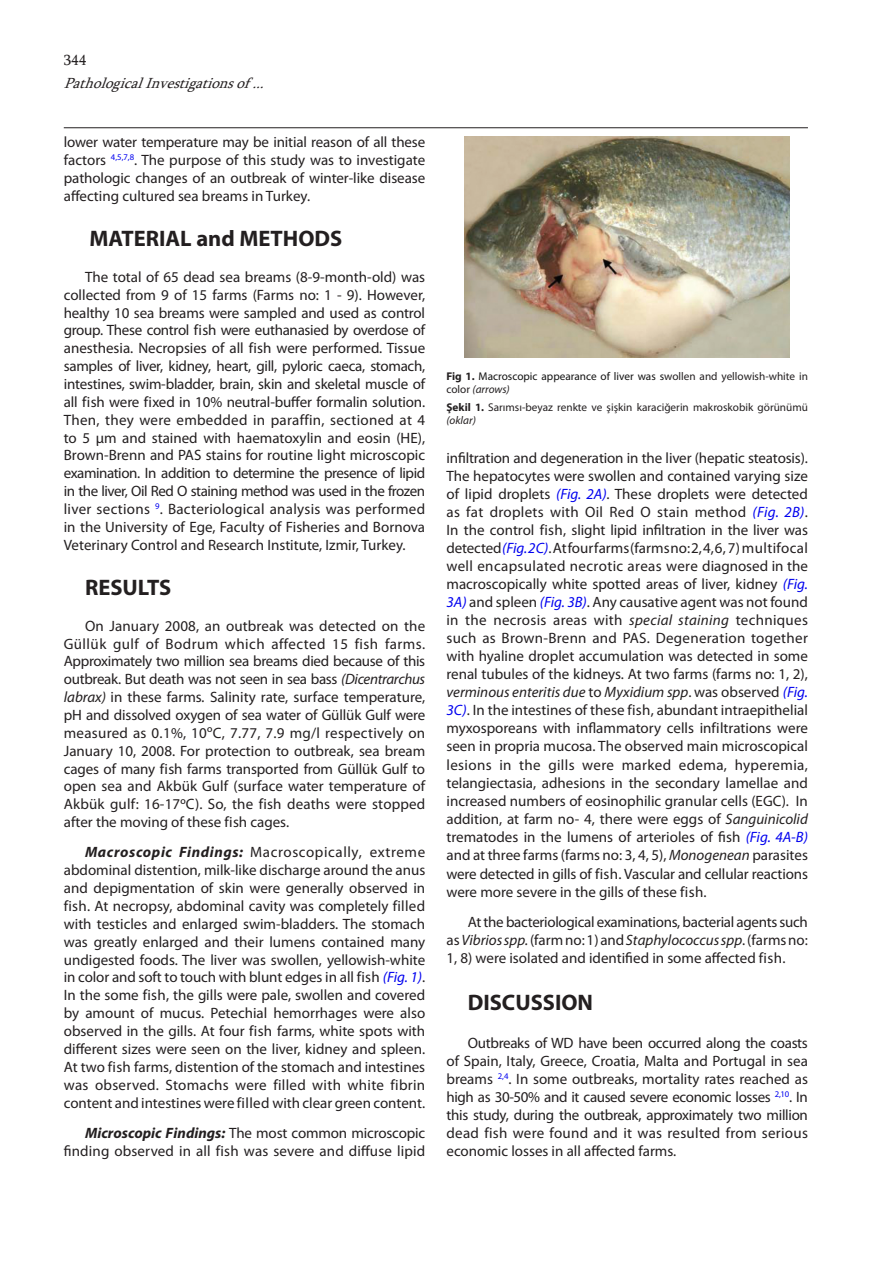
<style>
.page{position:relative;width:893px;height:1263px;background:#fff}
.page>*{position:absolute;margin:0;border:0;box-sizing:border-box;transform-origin:0 0}
.ANA_BASLIK{font:700 22.5px "Myriad Pro";color:#231f20}
.METIN{font:15px/17.9px "Myriad Pro";color:#231f20;text-align:justify}
.UST_BILGI_SOL{font:italic 15px "Sylfaen";color:#231f20}
.sol_numara{font:15px "Sylfaen";color:#231f20}
.METIN-2{font:11.25px/13.5px "Myriad Pro";color:#131313}
.METIN-3{font:11.25px/13.5px "Myriad Pro";color:#231f20}
.s1{font-style:italic}
.s2{font-weight:700;font-style:italic}
.s3{font-style:italic;color:#0000ef}
.s4{font-weight:700;color:#231f20}
.s5{color:#231f20}
.s6{font-style:italic;color:#231f20}
.s7{font-weight:700}
</style>
<div class="page">
<hr style="left:64px;top:127px;width:744px;height:1px;background:#231f20">
<img style="left:464px;top:136px;width:326px;height:222px">
<p class="sol_numara" style="left:64px;top:50px;width:24px">344</p>
<p class="UST_BILGI_SOL" style="left:64px;top:73px;width:208px">PathologicalInvestigationsof...</p>
<p class="METIN" style="left:64px;top:133px;width:363px">lower water temperature may be initial reason of all these factors <sup>4,5,7,8</sup>. The purpose of this study was to investigate pathologic changes of an outbreak of winter-like disease affecting cultured sea breams in Turkey.</p>
<p class="ANA_BASLIK" style="left:90px;top:224px;width:254px">MATERIAL and METHODS</p>
<p class="METIN" style="left:64px;top:268px;width:363px;text-indent:21px">The total of 65 dead sea breams (8-9-month-old) was collected from 9 of 15 farms (Farms no: 1 - 9). However, healthy 10 sea breams were sampled and used as control group. These control fish were euthanasied by overdose of anesthesia. Necropsies of all fish were performed. Tissue samples of liver, kidney, heart, gill, pyloric caeca, stomach, intestines, swim-bladder, brain, skin and skeletal muscle of all fish were fixed in 10% neutral-buffer formalin solution.<br>Then, they were embedded in paraffin, sectioned at 4 to 5 µm and stained with haematoxylin and eosin (HE), Brown-Brenn and PAS stains for routine light microscopic examination. In addition to determine the presence of lipid in the liver, Oil Red O staining method was used in the frozen liver sections <sup>9</sup>. Bacteriological analysis was performed in the University of Ege, Faculty of Fisheries and Bornova Veterinary Control and Research Institute, Izmir, Turkey.</p>
<p class="ANA_BASLIK" style="left:85px;top:573px;width:88px">RESULTS</p>
<p class="METIN" style="left:64px;top:616px;width:363px;text-indent:21px">On January 2008, an outbreak was detected on the Güllük gulf of Bodrum which affected 15 fish farms.<br>Approximately two million sea breams died because of this outbreak. But death was not seen in sea bass <span class="s1">(Dicentrarchus labrax)</span> in these farms<span class="s1">.</span> Salinity rate, surface temperature, pH and dissolved oxygen of sea water of Güllük Gulf were measured as 0.1%, 10ºC, 7.77, 7.9 mg/l respectively on January 10, 2008. For protection to outbreak, sea bream cages of many fish farms transported from Güllük Gulf to open sea and Akbük Gulf (surface water temperature of Akbük gulf: 16-17ºC). So, the fish deaths were stopped after the moving of these fish cages.</p>
<p class="METIN" style="left:64px;top:843px;width:363px;text-indent:21px"><span class="s2">Macroscopic Findings:</span> Macroscopically, extreme abdominal distention, milk-like discharge around the anus and depigmentation of skin were generally observed in fish. At necropsy, abdominal cavity was completely filled with testicles and enlarged swim-bladders. The stomach was greatly enlarged and their lumens contained many undigested foods. The liver was swollen, yellowish-white in color and soft to touch with blunt edges in all fish <span class="s3">(Fig. 1)</span>.<br>In the some fish, the gills were pale, swollen and covered by amount of mucus. Petechial hemorrhages were also observed in the gills. At four fish farms, white spots with different sizes were seen on the liver, kidney and spleen.<br>At two fish farms, distention of the stomach and intestines was observed. Stomachs were filled with white fibrin content and intestines were filled with clear green content.</p>
<p class="METIN" style="left:64px;top:1124px;width:363px;text-align:right"><span class="s2">Microscopic Findings:</span> The most common microscopic finding observed in all fish was severe and diffuse lipid</p>
<p class="METIN-2" style="left:446px;top:369px;width:363px"><span class="s4">Fig 1.</span> Macroscopic appearance of liver was s<span class="s5">wollen and yellowish-white in color</span> <span class="s6">(arrows)</span></p>
<p class="METIN-3" style="left:446px;top:400px;width:363px"><span class="s7">Şekil 1.</span> Sarımsı-beyaz renkte ve şişkin karaciğerin makroskobik görünümü <span class="s1">(oklar)</span></p>
<p class="METIN" style="left:446px;top:448px;width:363px">infiltration and degeneration in the liver (hepatic steatosis).<br>The hepatocytes were swollen and contained varying size of lipid droplets <span class="s3">(Fig. 2A)</span>. These droplets were detected as fat droplets with Oil Red O stain method <span class="s3">(Fig. 2B)</span>.<br>In the control fish, slight lipid infiltration in the liver was detected <span class="s3">(Fig. 2C)</span>. At four farms (farms no: 2, 4, 6, 7) multifocal well encapsulated necrotic areas were diagnosed in the macroscopically white spotted areas of liver, kidney <span class="s3">(Fig.<br>3A)</span> and spleen <span class="s3">(Fig. 3B)</span>. Any causative agent was not found in the necrosis areas with <span class="s1">special staining</span> techniques such as Brown-Brenn and PAS. Degeneration together with hyaline droplet accumulation was detected in some renal tubules of the kidneys. At two farms (farms no: 1, 2), <span class="s1">verminous enteritis due</span> to <span class="s1">Myxidium spp</span>. was observed <span class="s3">(Fig.<br>3C)</span>. In the intestines of these fish, abundant intraepithelial myxosporeans with inflammatory cells infiltrations were seen in propria mucosa. The observed main microscopical lesions in the gills were marked edema, hyperemia, telangiectasia, adhesions in the secondary lamellae and increased numbers of eosinophilic granular cells (EGC). In addition, at farm no- 4, there were eggs of <span class="s1">Sanguinicolid </span>trematodes in the lumens of arterioles of fish <span class="s3">(Fig. 4A-B) </span>and at three farms (farms no: 3, 4, 5), <span class="s1">Monogenean</span> parasites were detected in gills of fish. Vascular and cellular reactions were more severe in the gills of these fish.</p>
<p class="METIN" style="left:446px;top:913px;width:363px;text-indent:21px">At the bacteriological examinations, bacterial agents such as <span class="s1">Vibrios spp.</span> (farm no: 1) and <span class="s1">Staphylococcus spp</span>. (farms no:<br>1, 8) were isolated and identified in some affected fish.</p>
<p class="ANA_BASLIK" style="left:468px;top:988px;width:127px">DISCUSSION</p>
<p class="METIN" style="left:446px;top:1034px;width:363px;text-indent:21px">Outbreaks of WD have been occurred along the coasts of Spain, Italy, Greece, Croatia, Malta and Portugal in sea breams <sup>2,4</sup>. In some outbreaks, mortality rates reached as high as 30-50% and it caused severe economic losses <sup>2,10</sup>. In this study, during the outbreak, approximately two million dead fish were found and it was resulted from serious economic losses in all affected farms.</p>
</div>
